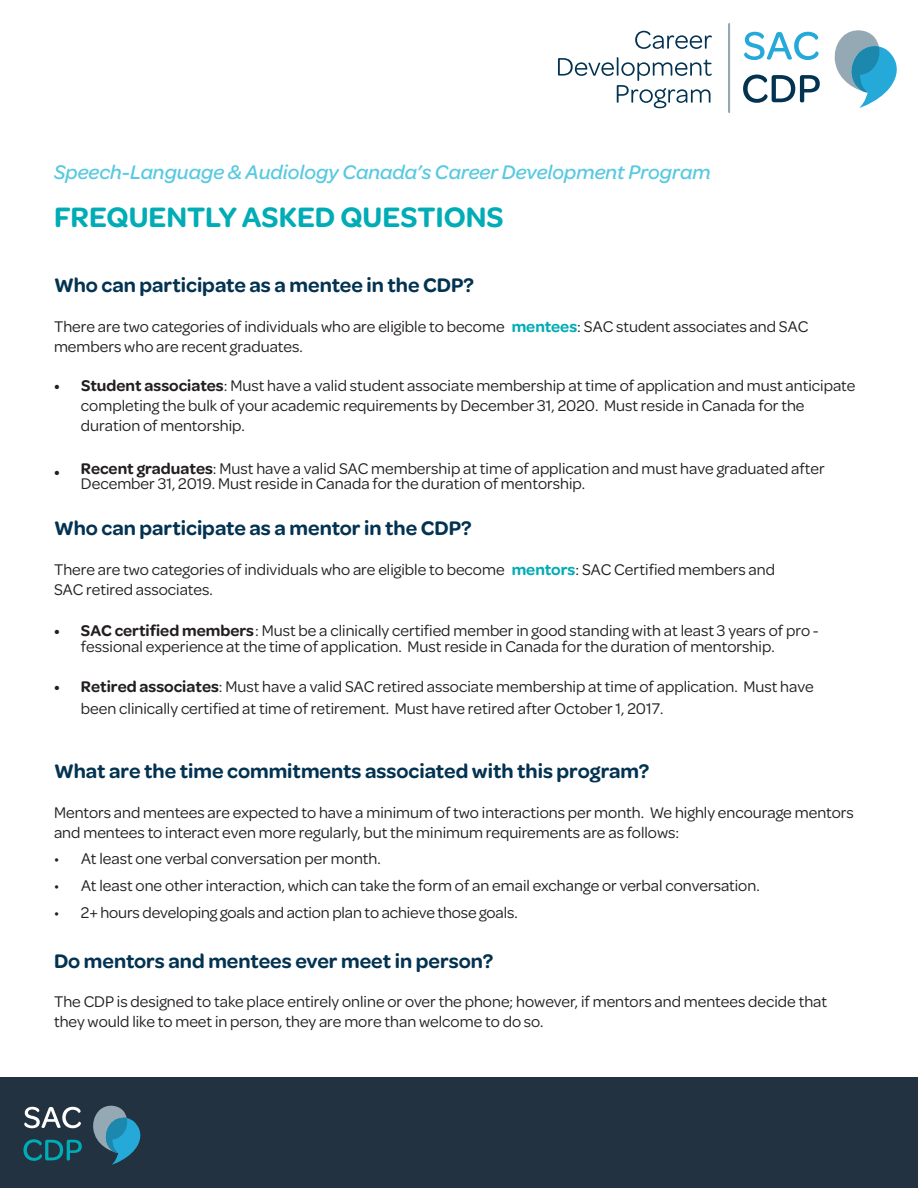
<style>
.page{position:relative;width:918px;height:1188px;background:#fff}
.page>*{position:absolute;margin:0;border:0;box-sizing:border-box;transform-origin:0 0}
.t1{font:600 30px "Omnes";color:#00acb5}
.t2{font:600 21px "Omnes";color:#033351}
.t3{font:italic 500 21px "Omnes";color:#57c9e0}
.t4{font:16.5px/19.8px "Omnes";color:#231f20}
.s1{font-weight:600;color:#00acb5}
.s2{font-weight:600}
</style>
<div class="page">
<div style="left:0;top:1077px;width:918px;height:111px;background:#223240"></div>
<svg style="left:93px;top:1105px;width:48px;height:60px"></svg>
<svg style="left:24px;top:1107px;width:57px;height:21px"></svg>
<svg style="left:23px;top:1139px;width:59px;height:22px"></svg>
<svg style="left:635px;top:31px;width:77px;height:18px"></svg>
<svg style="left:558px;top:57px;width:154px;height:51px"></svg>
<svg style="left:834px;top:30px;width:63px;height:78px"></svg>
<svg style="left:728px;top:23px;width:3px;height:90px"></svg>
<svg style="left:744px;top:32px;width:75px;height:28px"></svg>
<svg style="left:743px;top:75px;width:77px;height:28px"></svg>
<p class="t3" style="left:54px;top:158px;width:658px">Speech-Language &amp; Audiology Canada’s Career Development Program</p>
<h1 class="t1" style="left:54px;top:196px;width:451px">FREQUENTLY ASKED QUESTIONS</h1>
<p class="t2" style="left:54px;top:271px;width:422px">Who can participate as a mentee in the CDP?</p>
<p class="t4" style="left:54px;top:315px;width:756px">There are two categories of individuals who are eligible to become <span class="s1">mentees</span>: SAC student associates and SAC members who are recent graduates.</p>
<p class="t4" style="left:81px;top:375px;width:776px;text-indent:-27px"><span class="s2">• Student associates</span>: Must have a valid student associate membership at time of application and must anticipate completing the bulk of your academic requirements by December 31, 2020. Must reside in Canada for the duration of mentorship.</p>
<p class="t4" style="left:81px;top:460px;width:745px;line-height:15.1px;text-indent:-27px"><span class="s2">• Recent graduates</span>: Must have a valid SAC membership at time of application and must have graduated after<br>December 31, 2019. Must reside in Canada for the duration of mentorship.</p>
<p class="t2" style="left:54px;top:514px;width:419px">Who can participate as a mentor in the CDP?</p>
<p class="t4" style="left:54px;top:558px;width:723px">There are two categories of individuals who are eligible to become <span class="s1">mentors</span>: SAC Certified members and<br>SAC retired associates.</p>
<p class="t4" style="left:81px;top:622px;width:739px;line-height:15.8px;text-indent:-27px"><span class="s2">• SAC certified members</span>: Must be a clinically certified member in good standing with at least 3 years of pro - fessional experience at the time of application. Must reside in Canada for the duration of mentorship.</p>
<p class="t4" style="left:81px;top:674px;width:734px;line-height:21.9px;text-indent:-27px"><span class="s2">• Retired associates</span>: Must have a valid SAC retired associate membership at time of application. Must have been clinically certified at time of retirement. Must have retired after October 1, 2017.</p>
<p class="t2" style="left:54px;top:757px;width:597px">What are the time commitments associated with this program?</p>
<p class="t4" style="left:54px;top:801px;width:801px">Mentors and mentees are expected to have a minimum of two interactions per month. We highly encourage mentors and mentees to interact even more regularly, but the minimum requirements are as follows:</p>
<p class="t4" style="left:54px;top:848px;width:328px">• At least one verbal conversation per month.</p>
<p class="t4" style="left:54px;top:874px;width:707px">• At least one other interaction, which can take the form of an email exchange or verbal conversation.</p>
<p class="t4" style="left:54px;top:901px;width:465px">• 2+ hours developing goals and action plan to achieve those goals.</p>
<p class="t2" style="left:54px;top:946px;width:441px">Do mentors and mentees ever meet in person?</p>
<p class="t4" style="left:54px;top:991px;width:775px">The CDP is designed to take place entirely online or over the phone; however, if mentors and mentees decide that they would like to meet in person, they are more than welcome to do so.</p>
</div>
